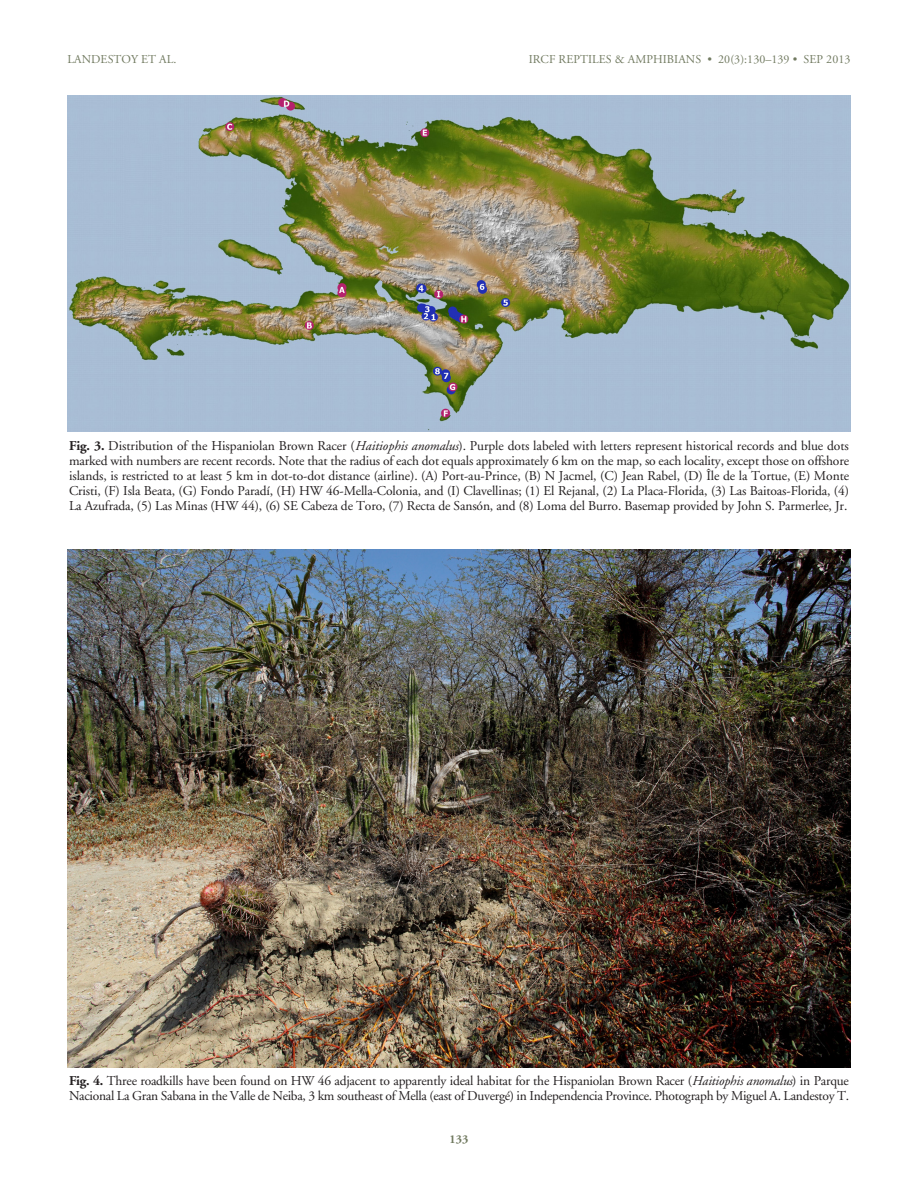
<style>
.page{position:relative;width:918px;height:1188px;background:#fff}
.page>*{position:absolute;margin:0;border:0;box-sizing:border-box;transform-origin:0 0}
.Figure_Caption{font:13.5px/15px "Adobe Garamond";letter-spacing:-.015em;color:#231f20;text-align:justify}
.Running_Head_RIGHT{font:12px "Adobe Garamond";letter-spacing:.005em;color:#717a60}
.Running_Head_LEFT{font:12px "Adobe Garamond";letter-spacing:.005em;color:#717a60}
.t1{font:700 12px "Adobe Garamond";color:#717a60}
.s1{font-weight:700}
.s2{font-style:italic}
</style>
<div class="page">
<img style="left:68px;top:96px;width:782px;height:335px">
<img style="left:68px;top:550px;width:782px;height:517px">
<p class="Running_Head_LEFT" style="left:68px;top:53px;width:111px">LANDESTOY ET AL.</p>
<p class="Running_Head_RIGHT" style="left:529px;top:53px;width:323px">IRCF REPTILES &amp; AMPHIBIANS • 20(3):130–139 • SEP 2013</p>
<p class="Figure_Caption" style="left:69px;top:439px;width:782px"><span class="s1">Fig. 3.</span> Distribution of the Hispaniolan Brown Racer (<span class="s2">Haitiophis anomalus</span>). Purple dots labeled with letters represent historical records and blue dots marked with numbers are recent records. Note that the radius of each dot equals approximately 6 km on the map, so each locality, except those on offshore islands, is restricted to at least 5 km in dot-to-dot distance (airline). (A) Port-au-Prince, (B) N Jacmel, (C) Jean Rabel, (D) Île de la Tortue, (E) Monte Cristi, (F) Isla Beata, (G) Fondo Paradí, (H) HW 46-Mella-Colonia, and (I) Clavellinas; (1) El Rejanal, (2) La Placa-Florida, (3) Las Baitoas-Florida, (4)<br>La Azufrada, (5) Las Minas (HW 44), (6) SE Cabeza de Toro, (7) Recta de Sansón, and (8) Loma del Burro. Basemap provided by John S. Parmerlee, Jr.</p>
<p class="Figure_Caption" style="left:69px;top:1074px;width:782px"><span class="s1">Fig. 4.</span> Three roadkills have been found on HW 46 adjacent to apparently ideal habitat for the Hispaniolan Brown Racer (<span class="s2">Haitiophis anomalus</span>) in Parque<br>Nacional La Gran Sabana in the Valle de Neiba, 3 km southeast of Mella (east of Duvergé) in Independencia Province. Photograph by Miguel A. Landestoy T.</p>
<p class="t1" style="left:450px;top:1132px;width:20px">133</p>
</div>
